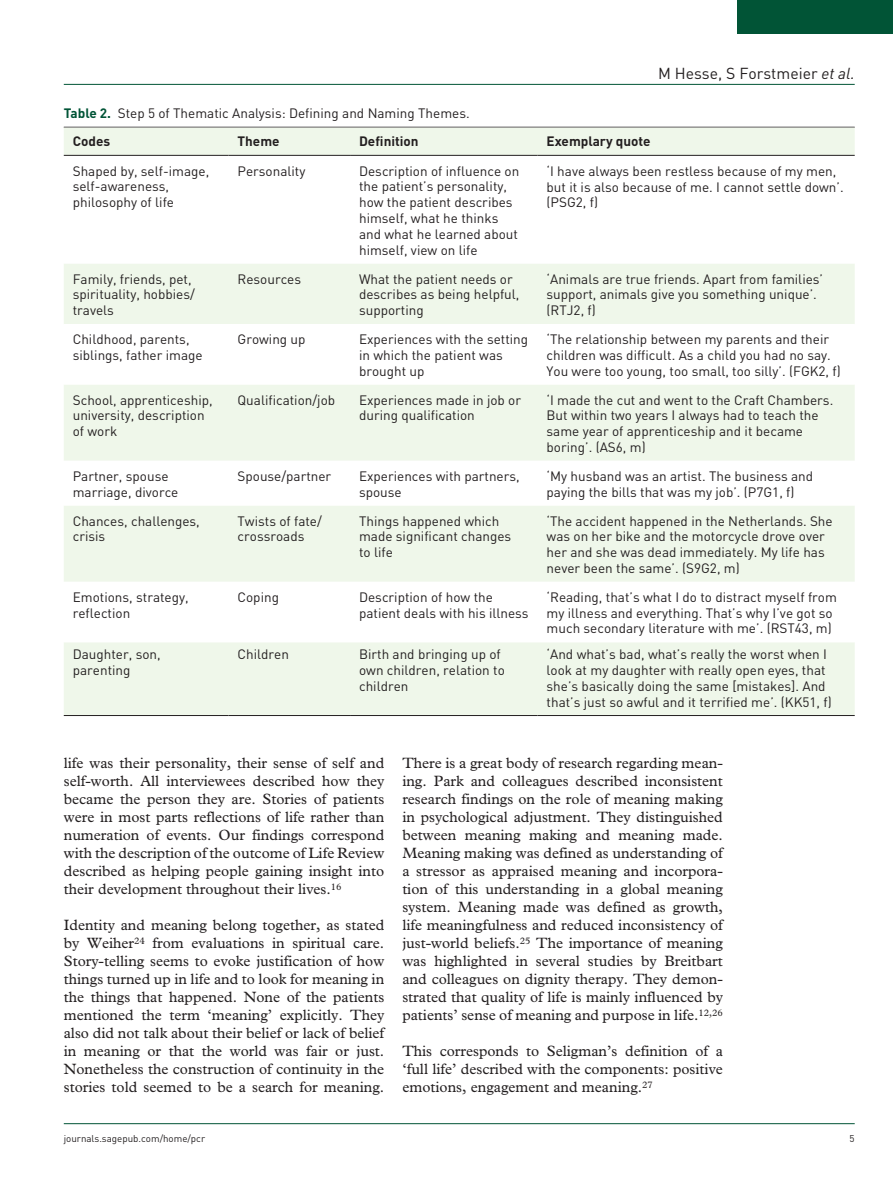
<style>
.page{position:relative;width:893px;height:1191px;background:#fff}
.page>*{position:absolute;margin:0;border:0;box-sizing:border-box;transform-origin:0 0}
.t1{font:15.75px "DIN";color:#231f20}
.t2{font:15px/18px "Plantin Std";color:#231f20;text-align:justify}
.t3{font:13.5px/15.8px "DIN";color:#231f20}
.t4{font:700 13.5px "DIN";color:#231f20}
.t5{font:9.75px "DIN";color:#231f20}
.s1{font-style:italic}
.s2{font-weight:700;color:#015436}
.s3{font-weight:700}
</style>
<div class="page">
<hr style="left:64px;top:84px;width:791px;height:1px;background:#015436">
<hr style="left:64px;top:1123px;width:791px;height:1px;background:#015436">
<div style="left:738px;top:0;width:155px;height:34px;background:#015436"></div>
<hr style="left:64px;top:127px;width:791px;height:1px;background:#231f20">
<div style="left:64px;top:128px;width:791px;height:587px;background:#eff7ea"></div>
<svg style="left:64px;top:156px;width:791px;height:486px"></svg>
<hr style="left:64px;top:155px;width:165px;height:1px;background:#231f20">
<hr style="left:229px;top:155px;width:121px;height:1px;background:#231f20">
<hr style="left:350px;top:155px;width:188px;height:1px;background:#231f20">
<hr style="left:538px;top:155px;width:317px;height:1px;background:#231f20">
<hr style="left:64px;top:715px;width:165px;height:1px;background:#231f20">
<hr style="left:229px;top:715px;width:121px;height:1px;background:#231f20">
<hr style="left:350px;top:715px;width:188px;height:1px;background:#231f20">
<hr style="left:538px;top:715px;width:317px;height:1px;background:#231f20">
<p class="t1" style="left:658px;top:63px;width:198px">M Hesse, S Forstmeier <span class="s1">et al.</span></p>
<p class="t3" style="left:73px;top:98px;width:398px;line-height:28.5px;text-indent:-9px"><span class="s2">Table 2.</span> Step 5 of Thematic Analysis: Defining and Naming Themes.<br><span class="s3">Codes</span></p>
<p class="t4" style="left:238px;top:133px;width:44px">Theme</p>
<p class="t4" style="left:359px;top:133px;width:61px">Definition</p>
<p class="t4" style="left:547px;top:133px;width:106px">Exemplary quote</p>
<p class="t3" style="left:73px;top:163px;width:138px">Shaped by, self-image, self-awareness, philosophy of life</p>
<p class="t3" style="left:238px;top:163px;width:69px">Personality</p>
<p class="t3" style="left:359px;top:163px;width:162px">Description of influence on the patient’s personality, how the patient describes himself, what he thinks and what he learned about himself, view on life</p>
<p class="t3" style="left:547px;top:163px;width:299px">‘I have always been restless because of my men, but it is also because of me. I cannot settle down’. (PSG2, f)</p>
<p class="t3" style="left:73px;top:270px;width:124px">Family, friends, pet, spirituality, hobbies/ travels</p>
<p class="t3" style="left:238px;top:270px;width:65px">Resources</p>
<p class="t3" style="left:359px;top:270px;width:162px">What the patient needs or describes as being helpful, supporting</p>
<p class="t3" style="left:547px;top:270px;width:278px">‘Animals are true friends. Apart from families’ support, animals give you something unique’. (RTJ2, f)</p>
<p class="t3" style="left:73px;top:331px;width:131px">Childhood, parents, siblings, father image</p>
<p class="t3" style="left:238px;top:331px;width:70px">Growing up</p>
<p class="t3" style="left:359px;top:331px;width:171px">Experiences with the setting in which the patient was brought up</p>
<p class="t3" style="left:547px;top:331px;width:296px">‘The relationship between my parents and their children was difficult. As a child you had no say.<br>You were too young, too small, too silly’. (FGK2, f)</p>
<p class="t3" style="left:73px;top:391px;width:141px">School, apprenticeship, university, description of work</p>
<p class="t3" style="left:238px;top:391px;width:99px">Qualification/job</p>
<p class="t3" style="left:359px;top:391px;width:164px">Experiences made in job or during qualification</p>
<p class="t3" style="left:547px;top:391px;width:288px">‘I made the cut and went to the Craft Chambers.<br>But within two years I always had to teach the same year of apprenticeship and it became boring’. (AS6, m)</p>
<p class="t3" style="left:73px;top:468px;width:107px">Partner, spouse marriage, divorce</p>
<p class="t3" style="left:238px;top:468px;width:95px">Spouse/partner</p>
<p class="t3" style="left:359px;top:468px;width:162px">Experiences with partners, spouse</p>
<p class="t3" style="left:547px;top:468px;width:268px">‘My husband was an artist. The business and paying the bills that was my job’. (P7G1, f)</p>
<p class="t3" style="left:73px;top:512px;width:129px">Chances, challenges, crisis</p>
<p class="t3" style="left:238px;top:512px;width:86px">Twists of fate/ crossroads</p>
<p class="t3" style="left:359px;top:512px;width:154px">Things happened which made significant changes to life</p>
<p class="t3" style="left:547px;top:512px;width:288px">‘The accident happened in the Netherlands. She was on her bike and the motorcycle drove over her and she was dead immediately. My life has never been the same’. (S9G2, m)</p>
<p class="t3" style="left:73px;top:589px;width:117px">Emotions, strategy, reflection</p>
<p class="t3" style="left:238px;top:589px;width:43px">Coping</p>
<p class="t3" style="left:359px;top:589px;width:171px">Description of how the patient deals with his illness</p>
<p class="t3" style="left:547px;top:589px;width:292px">‘Reading, that’s what I do to distract myself from my illness and everything. That’s why I’ve got so much secondary literature with me’. (RST43, m)</p>
<p class="t3" style="left:73px;top:646px;width:89px">Daughter, son, parenting</p>
<p class="t3" style="left:238px;top:646px;width:53px">Children</p>
<p class="t3" style="left:359px;top:646px;width:147px">Birth and bringing up of own children, relation to children</p>
<p class="t3" style="left:547px;top:646px;width:287px">‘And what’s bad, what’s really the worst when I look at my daughter with really open eyes, that she’s basically doing the same [mistakes]. And that’s just so awful and it terrified me’. (KK51, f)</p>
<p class="t2" style="left:64px;top:754px;width:322px">life was their personality, their sense of self and self-worth. All interviewees described how they became the person they are. Stories of patients were in most parts reflections of life rather than numeration of events. Our findings correspond with the description of the outcome of Life Review described as helping people gaining insight into their development throughout their lives.<sup>16</sup></p>
<p class="t2" style="left:64px;top:916px;width:322px">Identity and meaning belong together, as stated by Weiher<sup>24</sup> from evaluations in spiritual care.<br>Story-telling seems to evoke justification of how things turned up in life and to look for meaning in the things that happened. None of the patients mentioned the term ‘meaning’ explicitly. They also did not talk about their belief or lack of belief in meaning or that the world was fair or just.<br>Nonetheless the construction of continuity in the stories told seemed to be a search for meaning.</p>
<p class="t2" style="left:402px;top:754px;width:322px">There is a great body of research regarding mean&shy;ing. Park and colleagues described inconsistent research findings on the role of meaning making in psychological adjustment. They distinguished between meaning making and meaning made.<br>Meaning making was defined as understanding of a stressor as appraised meaning and incorpora&shy;tion of this understanding in a global meaning system. Meaning made was defined as growth, life meaningfulness and reduced inconsistency of just-world beliefs.<sup>25</sup> The importance of meaning was highlighted in several studies by Breitbart and colleagues on dignity therapy. They demon&shy;strated that quality of life is mainly influenced by patients’ sense of meaning and purpose in life.<sup>12,26</sup></p>
<p class="t2" style="left:402px;top:1042px;width:322px">This corresponds to Seligman’s definition of a ‘full life’ described with the components: positive emotions, engagement and meaning.<sup>27</sup></p>
<p class="t5" style="left:64px;top:1132px;width:143px">journals.sagepub.com/home/pcr</p>
<p class="t5" style="left:850px;top:1132px;width:7px">5</p>
</div>
